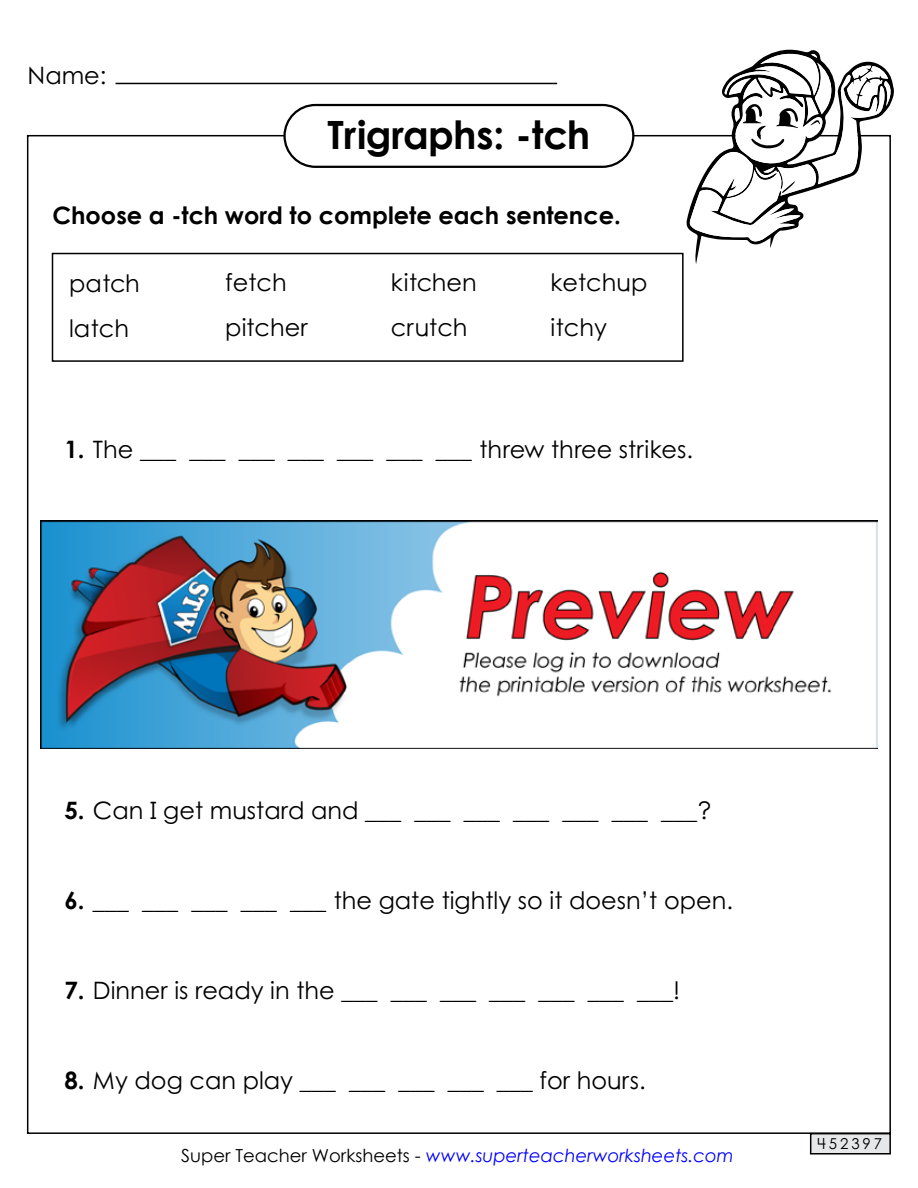
<style>
.page{position:relative;width:918px;height:1188px;background:#fff}
.page>*{position:absolute;margin:0;border:0;box-sizing:border-box;transform-origin:0 0}
.t1{font:700 39px "Century Gothic 2";letter-spacing:-.01em;color:#000}
.t2{font:24px/45px "Century STW4";color:#000}
.t3{font:700 24px "Century STW4";color:#000}
.t4{font:italic 18px "Century Gothic 2";color:#00f}
.t5{font:15px "Century STW4";letter-spacing:.2em;color:#000}
.s1{font-weight:700}
.s2{font-style:normal;color:#000}
</style>
<div class="page">
<hr style="left:116px;top:83px;width:441px;height:1px;background:#000">
<div style="left:283px;top:104px;width:351px;height:64px;border:2px solid #000;border-radius:31px"></div>
<div style="left:811px;top:1134px;width:79px;height:20px;background:#e6e7e8"></div>
<div style="left:810px;top:1133px;width:81px;height:22px;border:2px solid #000"></div>
<div style="left:52px;top:253px;width:632px;height:109px;border:2px solid #000"></div>
<svg style="left:686px;top:49px;width:208px;height:215px"></svg>
<svg style="left:689px;top:51px;width:202px;height:190px"></svg>
<img style="left:41px;top:520px;width:836px;height:229px">
<p class="t2" style="left:28px;top:53px;width:80px">Name:</p>
<h1 class="t1" style="left:328px;top:106px;width:264px">Trigraphs: -tch</h1>
<p class="t3" style="left:52px;top:197px;width:570px">Choose a -tch word to complete each sentence.</p>
<p class="t2" style="left:69px;top:261px;width:72px">patch latch</p>
<p class="t2" style="left:225px;top:260px;width:84px">fetch pitcher</p>
<p class="t2" style="left:391px;top:260px;width:87px">kitchen crutch</p>
<p class="t2" style="left:550px;top:260px;width:98px">ketchup itchy</p>
<p class="t2" style="left:65px;top:426px;width:630px"><span class="s1">1.</span> The ___ ___ ___ ___ ___ ___ ___ threw three strikes.</p>
<p class="t2" style="left:65px;top:787px;width:648px"><span class="s1">5.</span> Can I get mustard and ___ ___ ___ ___ ___ ___ ___?</p>
<p class="t2" style="left:65px;top:877px;width:670px"><span class="s1">6.</span> ___ ___ ___ ___ ___ the gate tightly so it doesn’t open.</p>
<p class="t2" style="left:65px;top:968px;width:617px"><span class="s1">7.</span> Dinner is ready in the ___ ___ ___ ___ ___ ___ ___!</p>
<p class="t2" style="left:65px;top:1058px;width:583px"><span class="s1">8.</span> My dog can play ___ ___ ___ ___ ___ for hours.</p>
<p class="t4" style="left:181px;top:1143px;width:554px"><span class="s2">Super Teacher Worksheets -</span> www.superteacherworksheets.com</p>
<p class="t5" style="left:818px;top:1133px;width:66px">452397</p>
</div>
